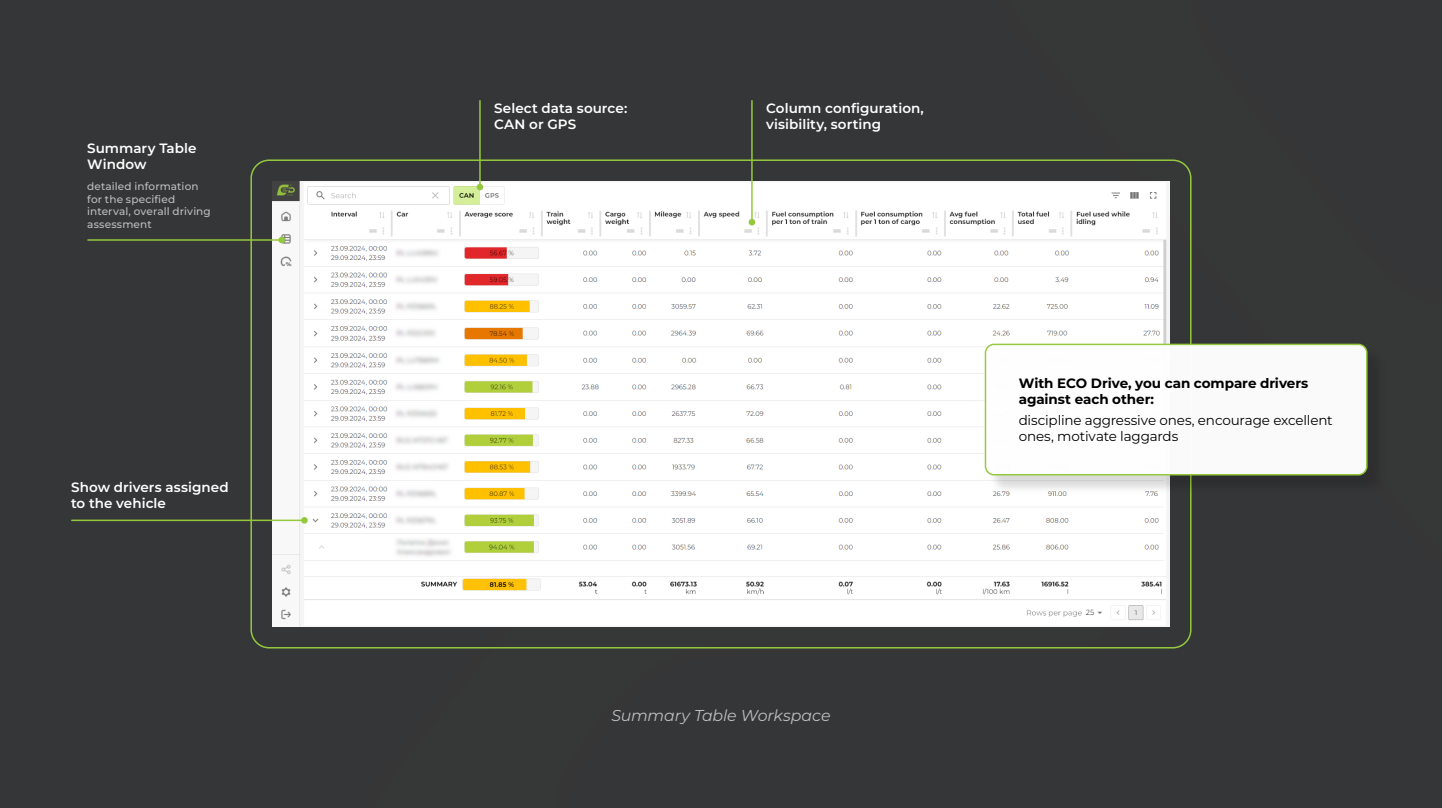
<style>
.page{position:relative;width:1442px;height:808px;background:#fff}
.page>*{position:absolute;margin:0;border:0;box-sizing:border-box;transform-origin:0 0}
.t1{font:italic 15.75px "Montserrat";letter-spacing:-.01em;color:#bcbec0}
.t2{font:600 13.5px/16.2px "Montserrat";letter-spacing:.005em;color:#fff}
.t3{font:13.5px/16.2px "Montserrat";letter-spacing:-.01em;color:#000}
.t4{font:700 13.5px/16.2px "Montserrat";letter-spacing:-.005em;color:#000}
.t5{font:500 10.5px/12.6px "Montserrat";letter-spacing:.01em;color:#bcbec0}
</style>
<div class="page">
<div style="left:0;top:0;width:1441px;height:808px;background:#353637"></div>
<img style="left:273px;top:182px;width:896px;height:444px">
<hr style="left:479px;top:101px;width:2px;height:86px;background:#95c93d">
<div style="left:476px;top:184px;width:7px;height:6px;background:#95c93d;border-radius:50%"></div>
<hr style="left:751px;top:101px;width:1px;height:121px;background:#95c93d">
<div style="left:748px;top:219px;width:7px;height:6px;background:#95c93d;border-radius:50%"></div>
<hr style="left:72px;top:520px;width:232px;height:1px;background:#95c93d">
<div style="left:301px;top:517px;width:7px;height:7px;background:#95c93d;border-radius:50%"></div>
<hr style="left:88px;top:239px;width:194px;height:2px;background:#95c93d">
<div style="left:278px;top:237px;width:7px;height:6px;background:#95c93d;border-radius:50%"></div>
<div style="left:987px;top:346px;width:398px;height:148px;background:#000;opacity:.15"></div>
<div style="left:985px;top:344px;width:381px;height:131px;background:#fff;border-radius:9px"></div>
<div style="left:984px;top:344px;width:383px;height:131px;border:2px solid #95c93d;border-radius:9px"></div>
<p class="t2" style="left:87px;top:140px;width:111px">Summary Table<br>Window</p>
<p class="t5" style="left:87px;top:180px;width:125px">detailed information for the specified interval, overall driving assessment</p>
<p class="t2" style="left:71px;top:479px;width:159px">Show drivers assigned to the vehicle</p>
<p class="t2" style="left:494px;top:100px;width:135px">Select data source:<br>CAN or GPS</p>
<p class="t2" style="left:766px;top:100px;width:159px">Column configuration, visibility, sorting</p>
<p class="t4" style="left:1018px;top:375px;width:291px">With ECO Drive, you can compare drivers against each other:</p>
<p class="t3" style="left:1018px;top:412px;width:315px">discipline aggressive ones, encourage excellent ones, motivate laggards</p>
<p class="t1" style="left:611px;top:705px;width:220px">Summary Table Workspace</p>
</div>
